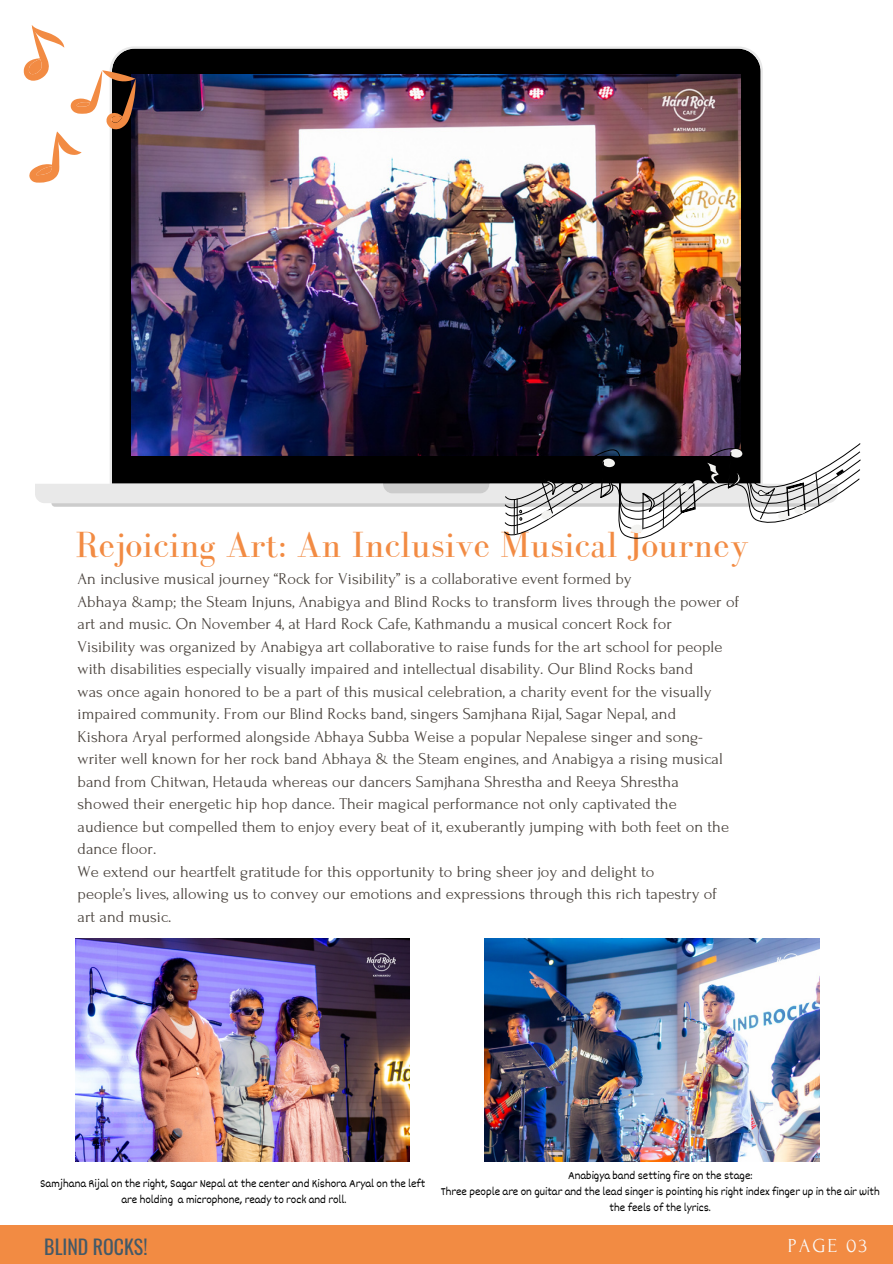
<style>
.page{position:relative;width:893px;height:1264px;background:#fff}
.page>*{position:absolute;margin:0;border:0;box-sizing:border-box;transform-origin:0 0}
.t1{font:37.5px "Bodoni FLF";color:#f28b43}
.t2{font:19.8px "Oswald";color:#435967}
.t3{font:19.8px "Forum";letter-spacing:.1em;color:#fafafa}
.t4{font:16.5px "Forum";color:#49423c}
.t5{font:11.7px "Dekko";color:#000}
</style>
<div class="page">
<div style="left:0;top:1225px;width:892px;height:38px;background:#f28b43"></div>
<svg style="left:35px;top:46px;width:728px;height:457px;fill:#000"></svg>
<img style="left:132px;top:74px;width:608px;height:368px">
<svg style="left:24px;top:25px;width:111px;height:158px"></svg>
<svg style="left:51px;top:442px;width:809px;height:97px"></svg>
<img style="left:75px;top:938px;width:334px;height:223px">
<img style="left:485px;top:938px;width:334px;height:223px">
<p class="t1" style="left:75px;top:524px;width:674px">Rejoicing Art: An Inclusive Musical Journey</p>
<p class="t4" style="left:77px;top:570px;width:555px">An inclusive musical journey “Rock for Visibility” is a collaborative event formed by</p>
<p class="t4" style="left:77px;top:592px;width:663px">Abhaya &amp;amp; the Steam Injuns, Anabigya and Blind Rocks to transform lives through the power of</p>
<p class="t4" style="left:77px;top:615px;width:596px">art and music. On November 4, at Hard Rock Cafe, Kathmandu a musical concert Rock for</p>
<p class="t4" style="left:77px;top:637px;width:646px">Visibility was organized by Anabigya art collaborative to raise funds for the art school for people</p>
<p class="t4" style="left:77px;top:660px;width:617px">with disabilities especially visually impaired and intellectual disability. Our Blind Rocks band</p>
<p class="t4" style="left:77px;top:682px;width:635px">was once again honored to be a part of this musical celebration, a charity event for the visually</p>
<p class="t4" style="left:77px;top:705px;width:600px">impaired community. From our Blind Rocks band, singers Samjhana Rijal, Sagar Nepal, and</p>
<p class="t4" style="left:77px;top:727px;width:627px">Kishora Aryal performed alongside Abhaya Subba Weise a popular Nepalese singer and song-</p>
<p class="t4" style="left:77px;top:750px;width:647px">writer well known for her rock band Abhaya &amp; the Steam engines, and Anabigya a rising musical</p>
<p class="t4" style="left:77px;top:772px;width:603px">band from Chitwan, Hetauda whereas our dancers Samjhana Shrestha and Reeya Shrestha</p>
<p class="t4" style="left:77px;top:795px;width:600px">showed their energetic hip hop dance. Their magical performance not only captivated the</p>
<p class="t4" style="left:77px;top:817px;width:653px">audience but compelled them to enjoy every beat of it, exuberantly jumping with both feet on the</p>
<p class="t4" style="left:77px;top:840px;width:80px">dance floor.</p>
<p class="t4" style="left:77px;top:862px;width:578px">We extend our heartfelt gratitude for this opportunity to bring sheer joy and delight to</p>
<p class="t4" style="left:77px;top:885px;width:641px">people’s lives, allowing us to convey our emotions and expressions through this rich tapestry of</p>
<p class="t4" style="left:77px;top:907px;width:95px">art and music.</p>
<p class="t5" style="left:40px;top:1175px;width:387px">Samjhana Rijal on the right, Sagar Nepal at the center and Kishora Aryal on the left</p>
<p class="t5" style="left:121px;top:1191px;width:226px">are holding a microphone, ready to rock and roll.</p>
<p class="t5" style="left:568px;top:1167px;width:186px">Anabigya band setting fire on the stage:</p>
<p class="t5" style="left:441px;top:1183px;width:440px">Three people are on guitar and the lead singer is pointing his right index finger up in the air with</p>
<p class="t5" style="left:609px;top:1199px;width:103px">the feels of the lyrics.</p>
<p class="t2" style="left:44px;top:1231px;width:105px">BLIND ROCKS!</p>
<p class="t3" style="left:787px;top:1235px;width:81px">PAGE 03</p>
</div>
